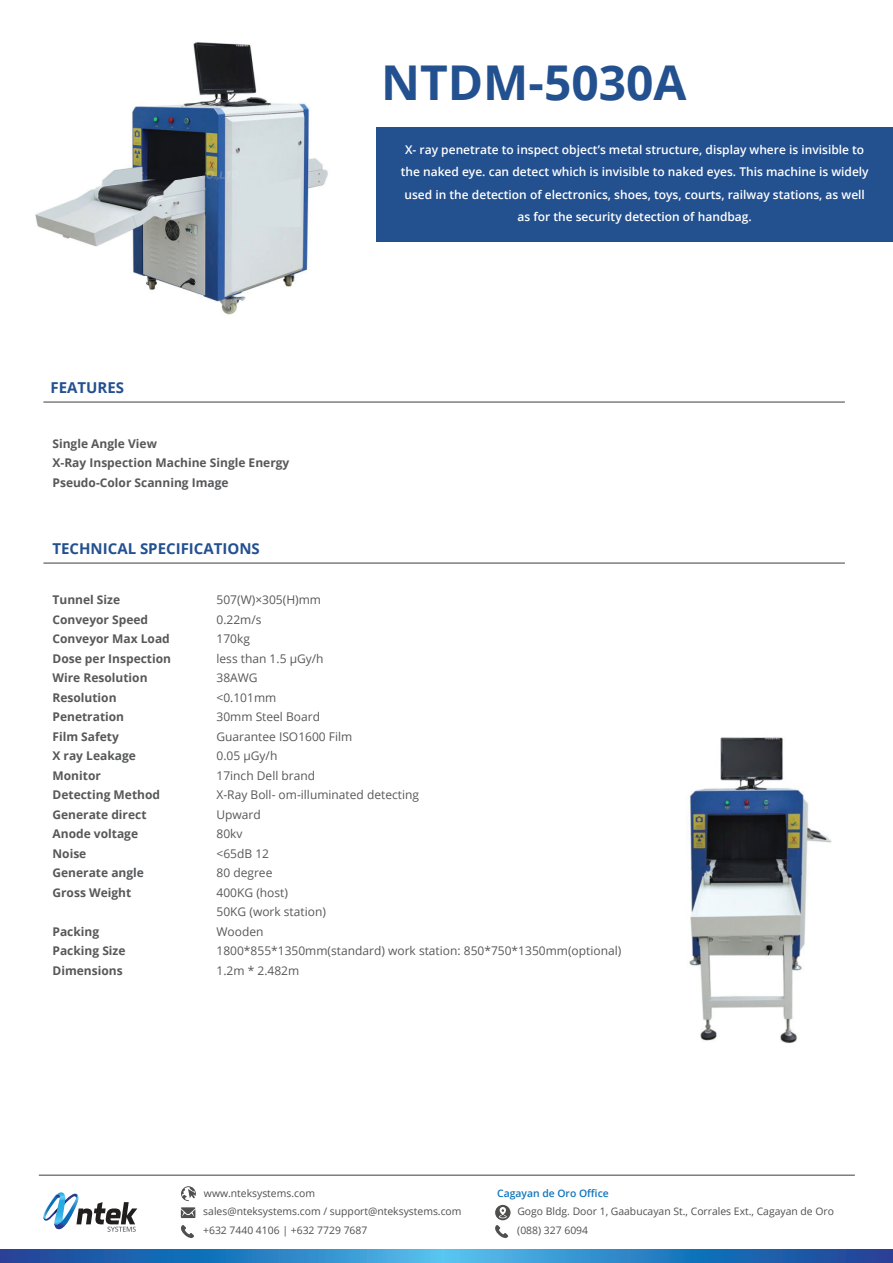
<style>
.page{position:relative;width:893px;height:1263px;background:#fff}
.page>*{position:absolute;margin:0;border:0;box-sizing:border-box;transform-origin:0 0}
.t1{font:700 48px "Open Sans";color:#23508f}
.t2{font:700 15px "Open Sans";color:#23508f}
.t3{font:700 12px/19.5px "Open Sans";color:#57585a}
.t4{font:12px/19.5px "Open Sans";color:#57585a}
.t5{font:600 12px/22.5px "Open Sans";color:#fff;text-align:center}
.t6{font:10.35px/17.9px "Open Sans";color:#4f4f4e}
.t7{font:600 10.35px "Open Sans";color:#1074bc}
</style>
<div class="page">
<div style="left:376px;top:127px;width:517px;height:114px;background:#23508f"></div>
<hr style="left:43px;top:402px;width:802px;height:1px;background:#3e3e3f">
<img style="left:689px;top:737px;width:143px;height:307px">
<img style="left:35px;top:42px;width:293px;height:273px">
<div style="left:236px;top:178px;width:65px;height:49px;background:#d6dfe2"></div>
<div style="left:147px;top:169px;width:35px;height:10px;background:#14151a"></div>
<svg style="left:171px;top:166px;width:34px;height:15px"></svg>
<svg style="left:103px;top:167px;width:39px;height:19px"></svg>
<hr style="left:43px;top:563px;width:802px;height:1px;background:#3e3e3f">
<svg style="left:0;top:1249px;width:893px;height:14px;background:#2b7cbf"></svg>
<svg style="left:181px;top:1186px;width:15px;height:15px"></svg>
<svg style="left:43px;top:1192px;width:94px;height:40px"></svg>
<svg style="left:181px;top:1207px;width:14px;height:11px"></svg>
<svg style="left:181px;top:1225px;width:13px;height:13px"></svg>
<hr style="left:39px;top:1175px;width:816px;height:1px;background:#3e3e3f">
<svg style="left:495px;top:1205px;width:15px;height:33px"></svg>
<h1 class="t1" style="left:381px;top:49px;width:307px">NTDM-5030A</h1>
<p class="t2" style="left:50px;top:377px;width:75px">FEATURES</p>
<p class="t3" style="left:52px;top:434px;width:238px">Single Angle View<br>X-Ray Inspection Machine Single Energy<br>Pseudo-Color Scanning Image</p>
<p class="t2" style="left:52px;top:538px;width:209px">TECHNICAL SPECIFICATIONS</p>
<p class="t5" style="left:401px;top:138px;width:469px">X- ray penetrate to inspect object’s metal structure, display where is invisible to the naked eye. can detect which is invisible to naked eyes. This machine is widely used in the detection of electronics, shoes, toys, courts, railway stations, as well as for the security detection of handbag.</p>
<p class="t3" style="left:52px;top:590px;width:120px">Tunnel Size<br>Conveyor Speed<br>Conveyor Max Load<br>Dose per Inspection<br>Wire Resolution<br>Resolution<br>Penetration<br>Film Safety<br>X ray Leakage<br>Monitor<br>Detecting Method<br>Generate direct<br>Anode voltage<br>Noise<br>Generate angle<br>Gross Weight</p>
<p class="t3" style="left:52px;top:921px;width:75px">Packing<br>Packing Size<br>Dimensions</p>
<p class="t4" style="left:217px;top:590px;width:406px">507(W)×305(H)mm<br>0.22m/s<br>170kg<br>less than 1.5 μGy/h<br>38AWG<br>&lt;0.101mm<br>30mm Steel Board<br>Guarantee ISO1600 Film<br>0.05 μGy/h<br>17inch Dell brand<br>X-Ray Boll- om-illuminated detecting<br>Upward<br>80kv<br>&lt;65dB 12<br>80 degree<br>400KG (host)<br>50KG (work station)<br>Wooden<br>1800*855*1350mm(standard) work station: 850*750*1350mm(optional)<br>1.2m * 2.482m</p>
<p class="t6" style="left:203px;top:1184px;width:260px">www.nteksystems.com<br>sales@nteksystems.com / support@nteksystems.com</p>
<p class="t6" style="left:203px;top:1221px;width:166px">+632 7440 4106 | +632 7729 7687</p>
<p class="t7" style="left:497px;top:1186px;width:113px">Cagayan de Oro Office</p>
<p class="t6" style="left:517px;top:1201px;width:318px;line-height:19.5px">Gogo Bldg. Door 1, Gaabucayan St., Corrales Ext., Cagayan de Oro (088) 327 6094</p>
</div>
